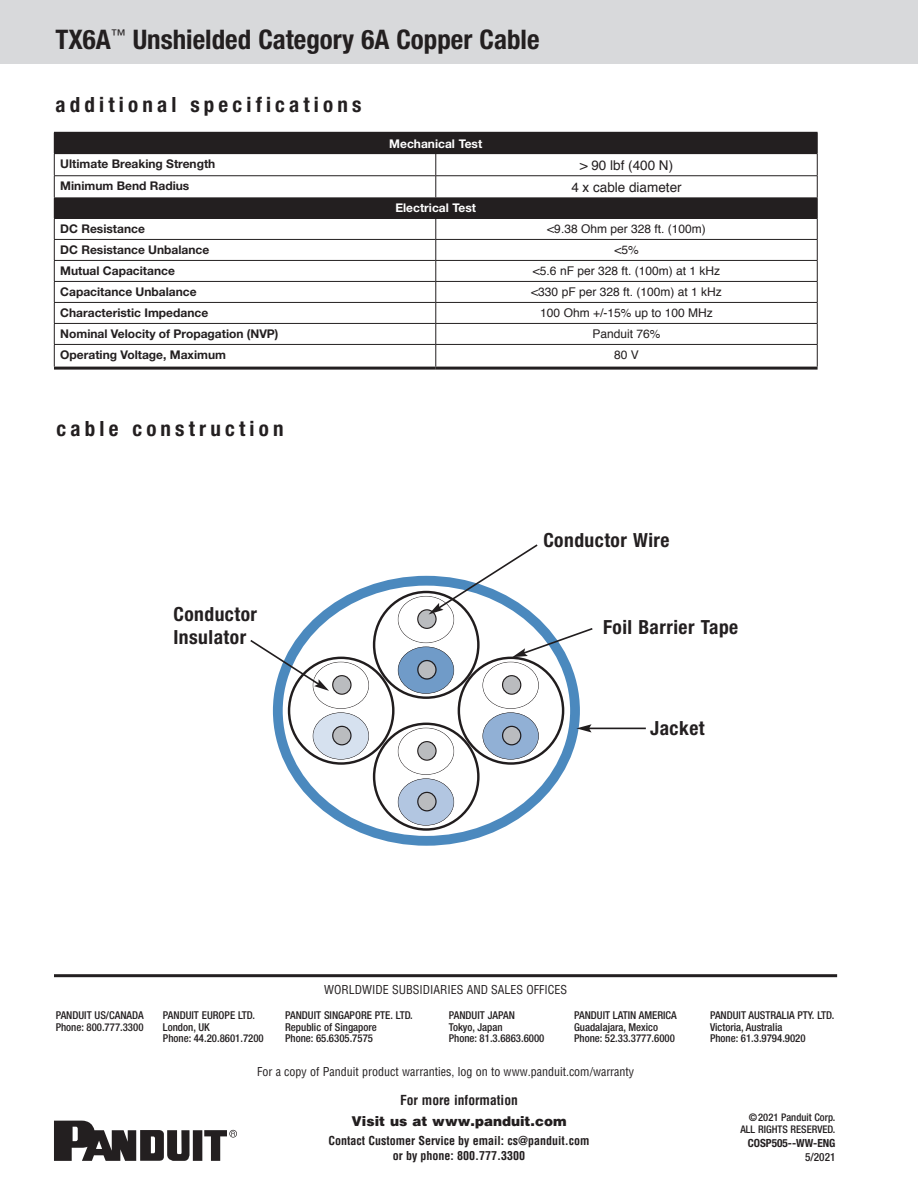
<style>
.page{position:relative;width:918px;height:1188px;background:#fff}
.page>*{position:absolute;margin:0;border:0;box-sizing:border-box;transform-origin:0 0}
.t1{font:700 condensed 27px "Helvetica Neue LT Std";color:#231f20}
.t2{font:700 condensed 21px "Helvetica Neue LT Std";letter-spacing:.2em;color:#231f20}
.t3{font:700 condensed 19.5px "Helvetica Neue LT Std";letter-spacing:.025em;color:#231f20}
.t4{font:13.5px "Helvetica";color:#231f20}
.t5{font:900 13.5px "Helvetica";color:#231f20}
.t6{font:700 condensed 13.5px "Helvetica";color:#231f20}
.t7{font:700 12px "Helvetica Neue LT Std";color:#231f20}
.t8{font:12px "Helvetica";color:#231f20}
.t9{font:condensed 12px "Helvetica";color:#231f20}
.t10{font:700 condensed 12px "Helvetica";color:#231f20}
.t11{font:700 12px "Helvetica Neue LT Std";color:#fff}
.t12{font:700 condensed 11.25px "Helvetica Neue LT Std";color:#231f20}
.t13{font:500 condensed 11.25px "Helvetica Neue LT Std";color:#231f20}
.t14{font:500 condensed 10.8px/11.7px "Helvetica Neue LT Std";color:#231f20}
.t15{font:500 condensed 10.5px/12px "Helvetica Neue LT Std";color:#231f20;text-align:right}
</style>
<div class="page">
<div style="left:0;top:0;width:918px;height:64px;background:#d8d9db"></div>
<svg style="left:54px;top:1121px;width:183px;height:40px"></svg>
<div style="left:54px;top:132px;width:763px;height:22px;background:#231f20"></div>
<div style="left:54px;top:198px;width:763px;height:20px;background:#231f20"></div>
<hr style="left:436px;top:132px;width:382px;height:1px;background:#231f20">
<hr style="left:54px;top:175px;width:382px;height:1px;background:#231f20">
<hr style="left:436px;top:175px;width:382px;height:1px;background:#231f20">
<svg style="left:435px;top:154px;width:1px;height:44px"></svg>
<hr style="left:54px;top:239px;width:382px;height:1px;background:#231f20">
<hr style="left:436px;top:239px;width:382px;height:1px;background:#231f20">
<hr style="left:54px;top:260px;width:382px;height:1px;background:#231f20">
<hr style="left:436px;top:260px;width:382px;height:1px;background:#231f20">
<hr style="left:54px;top:281px;width:382px;height:1px;background:#231f20">
<hr style="left:436px;top:281px;width:382px;height:1px;background:#231f20">
<hr style="left:54px;top:302px;width:382px;height:1px;background:#231f20">
<hr style="left:436px;top:302px;width:382px;height:1px;background:#231f20">
<hr style="left:54px;top:323px;width:382px;height:1px;background:#231f20">
<hr style="left:436px;top:323px;width:382px;height:1px;background:#231f20">
<hr style="left:54px;top:344px;width:382px;height:1px;background:#231f20">
<hr style="left:436px;top:344px;width:382px;height:1px;background:#231f20">
<svg style="left:435px;top:219px;width:1px;height:148px"></svg>
<hr style="left:54px;top:367px;width:382px;height:3px;background:#231f20">
<hr style="left:436px;top:367px;width:382px;height:3px;background:#231f20">
<svg style="left:54px;top:154px;width:1px;height:213px"></svg>
<svg style="left:817px;top:133px;width:1px;height:234px"></svg>
<hr style="left:54px;top:218px;width:382px;height:1px;background:#231f20">
<hr style="left:436px;top:218px;width:382px;height:1px;background:#231f20">
<svg style="left:357px;top:831px;width:139px;height:15px"></svg>
<hr style="left:589px;top:728px;width:57px;height:1px;background:#211d1e">
<svg style="left:250px;top:544px;width:344px;height:287px"></svg>
<hr style="left:54px;top:974px;width:783px;height:3px;background:#231f20">
<p class="t1" style="left:56px;top:23px;width:486px">TX6A<sup>™</sup> Unshielded Category 6A Copper Cable</p>
<p class="t2" style="left:56px;top:92px;width:308px">additional specifications</p>
<p class="t11" style="left:389px;top:136px;width:94px">Mechanical Test</p>
<p class="t7" style="left:60px;top:156px;width:157px">Ultimate Breaking Strength</p>
<p class="t4" style="left:580px;top:155px;width:95px">&gt; 90 lbf (400 N)</p>
<p class="t7" style="left:60px;top:179px;width:131px">Minimum Bend Radius</p>
<p class="t4" style="left:571px;top:177px;width:112px">4 x cable diameter</p>
<p class="t11" style="left:395px;top:201px;width:82px">Electrical Test</p>
<p class="t7" style="left:60px;top:221px;width:86px">DC Resistance</p>
<p class="t8" style="left:547px;top:220px;width:160px">&lt;9.38 Ohm per 328 ft. (100m)</p>
<p class="t7" style="left:60px;top:242px;width:151px">DC Resistance Unbalance</p>
<p class="t8" style="left:614px;top:241px;width:26px">&lt;5%</p>
<p class="t7" style="left:60px;top:263px;width:116px">Mutual Capacitance</p>
<p class="t8" style="left:533px;top:262px;width:189px">&lt;5.6 nF per 328 ft. (100m) at 1 kHz</p>
<p class="t7" style="left:60px;top:284px;width:138px">Capacitance Unbalance</p>
<p class="t8" style="left:531px;top:283px;width:192px">&lt;330 pF per 328 ft. (100m) at 1 kHz</p>
<p class="t7" style="left:60px;top:305px;width:149px">Characteristic Impedance</p>
<p class="t8" style="left:540px;top:304px;width:174px">100 Ohm +/-15% up to 100 MHz</p>
<p class="t7" style="left:60px;top:326px;width:220px">Nominal Velocity of Propagation (NVP)</p>
<p class="t8" style="left:593px;top:325px;width:70px">Panduit 76%</p>
<p class="t7" style="left:60px;top:347px;width:167px">Operating Voltage, Maximum</p>
<p class="t8" style="left:614px;top:346px;width:26px">80 V</p>
<p class="t2" style="left:57px;top:416px;width:228px">cable construction</p>
<p class="t3" style="left:173px;top:602px;width:85px">Conductor</p>
<p class="t3" style="left:173px;top:625px;width:74px">Insulator</p>
<p class="t3" style="left:543px;top:528px;width:128px">Conductor Wire</p>
<p class="t3" style="left:603px;top:615px;width:137px">Foil Barrier Tape</p>
<p class="t3" style="left:650px;top:716px;width:56px">Jacket</p>
<p class="t9" style="left:324px;top:982px;width:245px">WORLDWIDE SUBSIDIARIES AND SALES OFFICES</p>
<p class="t14" style="left:56px;top:1009px;width:90px">PANDUIT US/CANADA<br>Phone: 800.777.3300</p>
<p class="t14" style="left:163px;top:1009px;width:102px">PANDUIT EUROPE LTD.<br>London, UK<br>Phone: 44.20.8601.7200</p>
<p class="t14" style="left:449px;top:1009px;width:97px">PANDUIT JAPAN<br>Tokyo, Japan<br>Phone: 81.3.6863.6000</p>
<p class="t14" style="left:285px;top:1009px;width:129px">PANDUIT SINGAPORE PTE. LTD.<br>Republic of Singapore<br>Phone: 65.6305.7575</p>
<p class="t14" style="left:710px;top:1009px;width:126px">PANDUIT AUSTRALIA PTY. LTD.<br>Victoria, Australia<br>Phone: 61.3.9794.9020</p>
<p class="t14" style="left:574px;top:1009px;width:104px">PANDUIT LATIN AMERICA<br>Guadalajara, Mexico<br>Phone: 52.33.3777.6000</p>
<p class="t9" style="left:257px;top:1064px;width:379px">For a copy of Panduit product warranties, log on to www.panduit.com/warranty</p>
<p class="t6" style="left:400px;top:1091px;width:119px">For more information</p>
<p class="t5" style="left:351px;top:1112px;width:217px">Visit us at www.panduit.com</p>
<p class="t10" style="left:328px;top:1133px;width:263px">Contact Customer Service by email: cs@panduit.com</p>
<p class="t10" style="left:393px;top:1148px;width:134px">or by phone: 800.777.3300</p>
<p class="t15" style="left:741px;top:1111px;width:96px">©2021 Panduit Corp.<br>ALL RIGHTS RESERVED.</p>
<p class="t12" style="left:748px;top:1136px;width:89px">COSP505--WW-ENG</p>
<p class="t13" style="left:805px;top:1150px;width:32px">5/2021</p>
</div>
